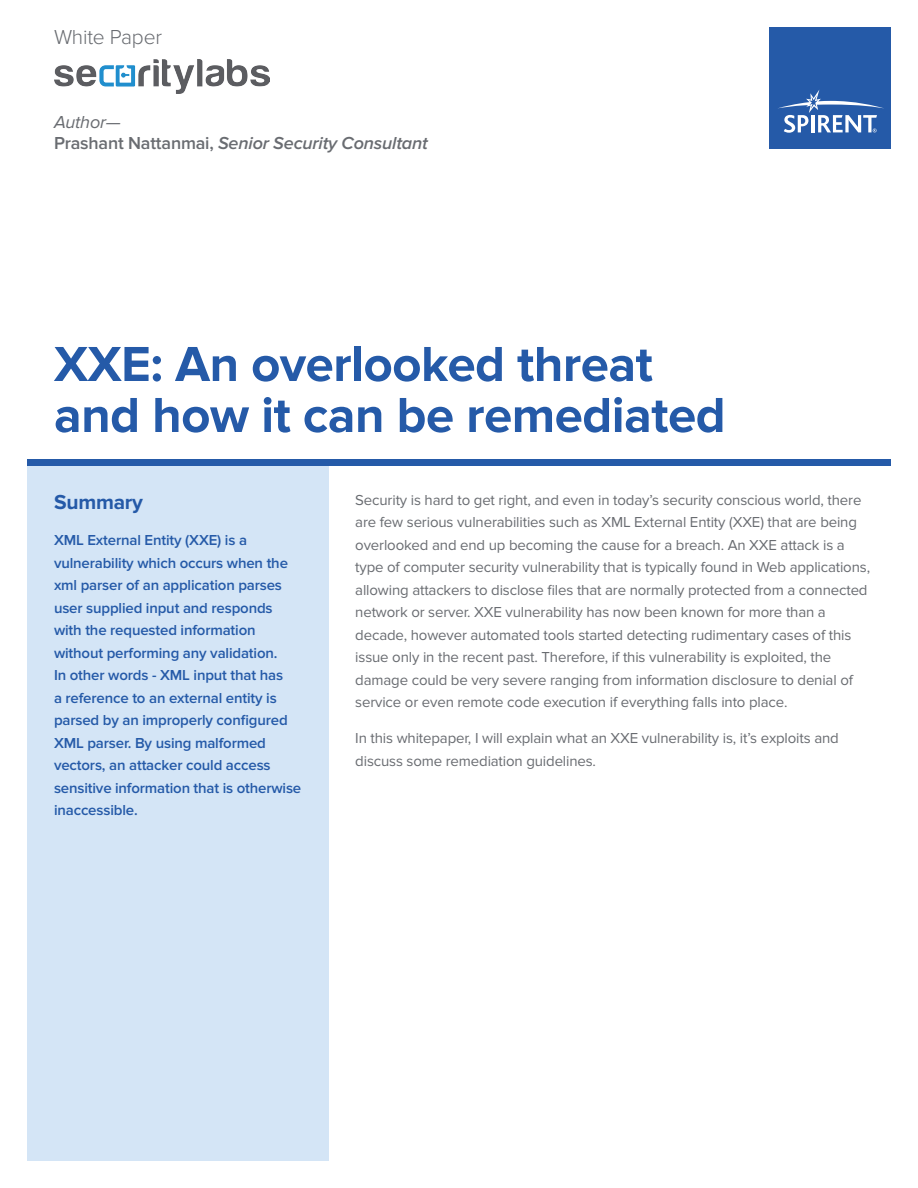
<style>
.page{position:relative;width:918px;height:1188px;background:#fff}
.page>*{position:absolute;margin:0;border:0;box-sizing:border-box;transform-origin:0 0}
.t1{font:700 51px/51px "Proxima Nova";letter-spacing:-.01em;color:#255aa8}
.t2{font:300 21px "Proxima Nova";letter-spacing:-.01em;color:#696c71}
.t3{font:700 21px "Proxima Nova";letter-spacing:-.01em;color:#255aa8}
.t4{font:italic 600 18px/21px "Proxima Nova";letter-spacing:-.01em;color:#696c71}
.t5{font:15px/22.5px "Proxima Nova";letter-spacing:-.01em;color:#696c71}
.t6{font:600 15px/22.5px "Proxima Nova";letter-spacing:-.01em;color:#255aa8}
.s1{font-weight:400}
.s2{font-style:normal}
</style>
<div class="page">
<img style="left:54px;top:59px;width:216px;height:35px">
<div style="left:27px;top:466px;width:301px;height:695px;background:#d4e5f6"></div>
<div style="left:27px;top:459px;width:864px;height:7px;background:#255aa8"></div>
<div style="left:770px;top:27px;width:121px;height:121px;background:#255aa8"></div>
<svg style="left:778px;top:90px;width:106px;height:43px"></svg>
<h2 class="t2" style="left:54px;top:25px;width:110px">White Paper</h2>
<p class="t4" style="left:54px;top:111px;width:375px"><span class="s1">Author—<br></span><span class="s2">Prashant Nattanmai,</span> Senior Security Consultant</p>
<h1 class="t1" style="left:54px;top:340px;width:673px">XXE: An overlooked threat and how it can be remediated</h1>
<h2 class="t3" style="left:54px;top:490px;width:91px">Summary</h2>
<p class="t6" style="left:54px;top:529px;width:249px">XML External Entity (XXE) is a vulnerability which occurs when the xml parser of an application parses user supplied input and responds with the requested information without performing any validation.<br>In other words - XML input that has<br>a reference to an external entity is parsed by an improperly configured<br>XML parser. By using malformed vectors, an attacker could access sensitive information that is otherwise inaccessible.</p>
<p class="t5" style="left:355px;top:489px;width:516px">Security is hard to get right, and even in today’s security conscious world, there are few serious vulnerabilities such as XML External Entity (XXE) that are being overlooked and end up becoming the cause for a breach. An XXE attack is a type of computer security vulnerability that is typically found in Web applications, allowing attackers to disclose files that are normally protected from a connected network or server. XXE vulnerability has now been known for more than a decade, however automated tools started detecting rudimentary cases of this issue only in the recent past. Therefore, if this vulnerability is exploited, the damage could be very severe ranging from information disclosure to denial of service or even remote code execution if everything falls into place.</p>
<p class="t5" style="left:355px;top:727px;width:485px">In this whitepaper, I will explain what an XXE vulnerability is, it’s exploits and discuss some remediation guidelines.</p>
</div>
